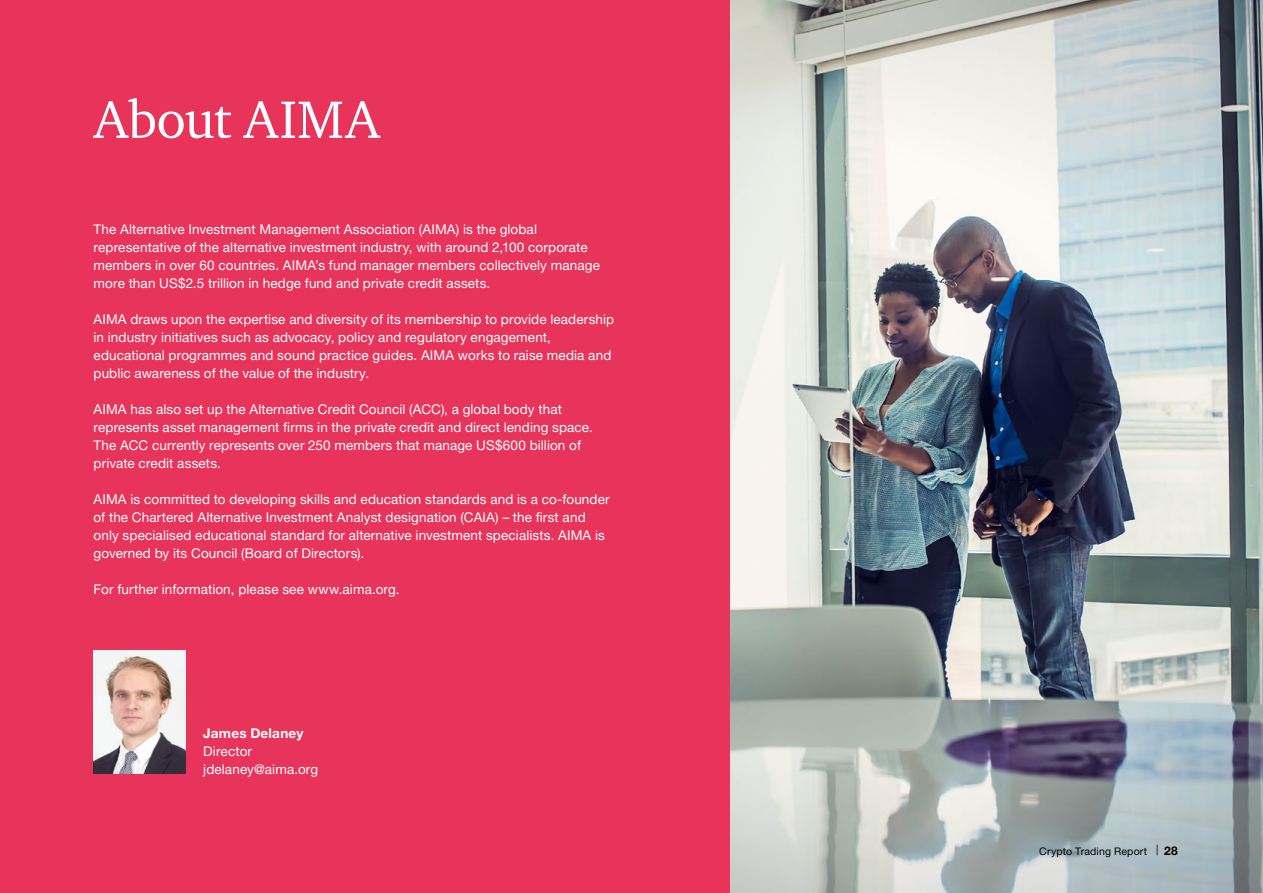
<style>
.page{position:relative;width:1263px;height:893px;background:#fff}
.page>*{position:absolute;margin:0;border:0;box-sizing:border-box;transform-origin:0 0}
.t1{font:54px "ITC Charter Com";letter-spacing:-.005em;color:#fff}
.t2{font:13.5px/18px "Helvetica Neue LT Std";letter-spacing:.01em;color:#fff}
.t3{font:700 13.5px "Helvetica Neue LT Std";letter-spacing:.02em;color:#fff}
.t4{font:10.5px "Helvetica Neue LT Std";letter-spacing:.015em;color:#000}
.s1{font-weight:700;font-size:12px}
</style>
<div class="page">
<div style="left:0;top:0;width:753px;height:893px;background:#e8345a"></div>
<img style="left:730px;top:0;width:533px;height:893px">
<img style="left:94px;top:651px;width:92px;height:123px">
<h1 class="t1" style="left:94px;top:86px;width:288px">About AIMA</h1>
<p class="t2" style="left:94px;top:220px;width:508px">The Alternative Investment Management Association (AIMA) is the global representative of the alternative investment industry, with around 2,100 corporate members in over 60 countries. AIMA’s fund manager members collectively manage more than US$2.5 trillion in hedge fund and private credit assets.</p>
<p class="t2" style="left:94px;top:310px;width:522px">AIMA draws upon the expertise and diversity of its membership to provide leadership in industry initiatives such as advocacy, policy and regulatory engagement, educational programmes and sound practice guides. AIMA works to raise media and public awareness of the value of the industry.</p>
<p class="t2" style="left:94px;top:400px;width:501px">AIMA has also set up the Alternative Credit Council (ACC), a global body that represents asset management firms in the private credit and direct lending space.<br>The ACC currently represents over 250 members that manage US$600 billion of private credit assets.</p>
<p class="t2" style="left:94px;top:490px;width:518px">AIMA is committed to developing skills and education standards and is a co-founder of the Chartered Alternative Investment Analyst designation (CAIA) – the first and only specialised educational standard for alternative investment specialists. AIMA is governed by its Council (Board of Directors).</p>
<p class="t2" style="left:94px;top:580px;width:308px">For further information, please see www.aima.org.</p>
<p class="t3" style="left:203px;top:725px;width:102px">James Delaney</p>
<p class="t2" style="left:203px;top:742px;width:117px">Director jdelaney@aima.org</p>
<p class="t4" style="left:1039px;top:845px;width:140px">Crypto Trading Report | <span class="s1">28</span></p>
</div>
